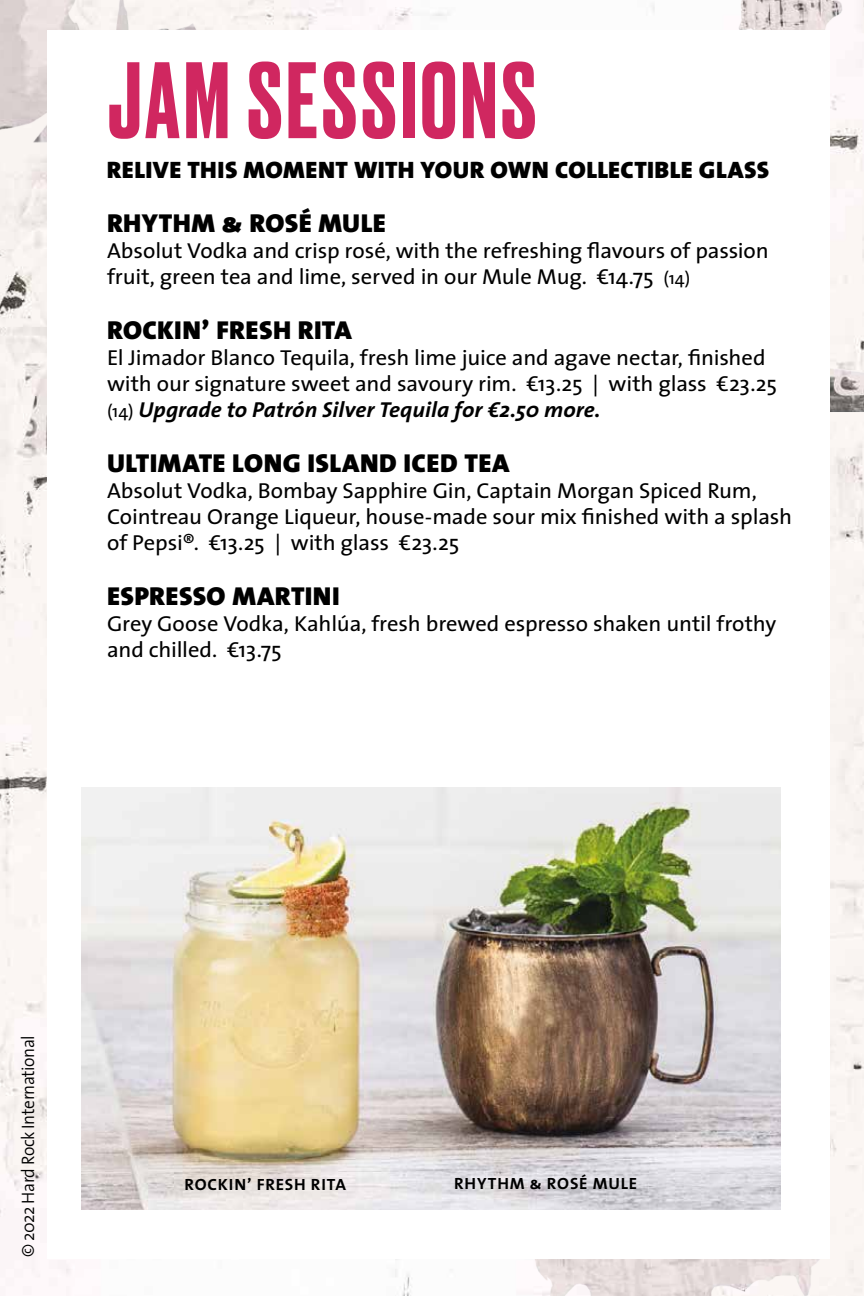
<style>
.page{position:relative;width:864px;height:1296px;background:#fff}
.page>*{position:absolute;margin:0;border:0;box-sizing:border-box;transform-origin:0 0}
.t1{font:500 102px "Druk";letter-spacing:.035em;color:#d02760;scale:1.04 1}
.t2{font:26.1px "The Sans Black Caps";letter-spacing:.015em;color:#000;scale:1.04 1}
.t3{font:23.85px "The Sans Black Caps";letter-spacing:.015em;color:#000;scale:1.04 1}
.t4{font:21.75px/26.1px "The Sans";letter-spacing:-.005em;color:#000;scale:1.04 1}
.t5{font:300 18px "The Sans";letter-spacing:-.025em;color:#000;scale:.96 1}
.t6{font:16.35px "The Sans Bold Caps";letter-spacing:.05em;color:#000;scale:1.04 1}
.s1{font-size:17.4px}
.s2{font-weight:700;font-style:italic}
</style>
<div class="page">
<img style="left:0;top:4px;width:864px;height:1292px">
<img style="left:0;top:0;width:411px;height:168px">
<img style="left:664px;top:0;width:200px;height:446px">
<img style="left:495px;top:1097px;width:369px;height:199px">
<div style="left:47px;top:30px;width:783px;height:1229px;background:#fff"></div>
<img style="left:81px;top:787px;width:699px;height:422px">
<svg style="left:860px;top:1288px;width:4px;height:8px"></svg>
<svg style="left:0;top:1288px;width:2px;height:8px"></svg>
<h1 class="t1" style="left:108px;top:31px;width:414px">JAM SESSIONS</h1>
<p class="t3" style="left:107px;top:149px;width:638px">RELIVE THIS MOMENT WITH YOUR OWN COLLECTIBLE GLASS</p>
<p class="t2" style="left:107px;top:201px;width:269px">RHYTHM &amp; ROSÉ MULE</p>
<p class="t4" style="left:107px;top:237px;width:638px">Absolut Vodka and crisp rosé, with the refreshing flavours of passion fruit, green tea and lime, served in our Mule Mug. €14.75 <span class="s1">(14)</span></p>
<p class="t2" style="left:107px;top:308px;width:237px">ROCKIN’ FRESH RITA</p>
<p class="t4" style="left:107px;top:344px;width:646px">El Jimador Blanco Tequila, fresh lime juice and agave nectar, finished with our signature sweet and savoury rim. €13.25 | with glass €23.25 <span class="s1">(14)</span> <span class="s2">Upgrade to Patrón Silver Tequila for €2.50 more.</span></p>
<p class="t2" style="left:107px;top:441px;width:388px">ULTIMATE LONG ISLAND ICED TEA</p>
<p class="t4" style="left:107px;top:477px;width:660px">Absolut Vodka, Bombay Sapphire Gin, Captain Morgan Spiced Rum,<br>Cointreau Orange Liqueur, house-made sour mix finished with a splash of Pepsi®. €13.25 | with glass €23.25</p>
<p class="t2" style="left:107px;top:574px;width:225px">ESPRESSO MARTINI</p>
<p class="t4" style="left:107px;top:610px;width:645px">Grey Goose Vodka, Kahlúa, fresh brewed espresso shaken until frothy and chilled. €13.75</p>
<p class="t5" style="left:13px;top:1257px;width:232px;rotate:-90deg">© 2022 Hard Rock International</p>
<p class="t6" style="left:184px;top:1171px;width:157px">ROCKIN’ FRESH RITA</p>
<p class="t6" style="left:454px;top:1170px;width:178px">RHYTHM &amp; ROSÉ MULE</p>
</div>
